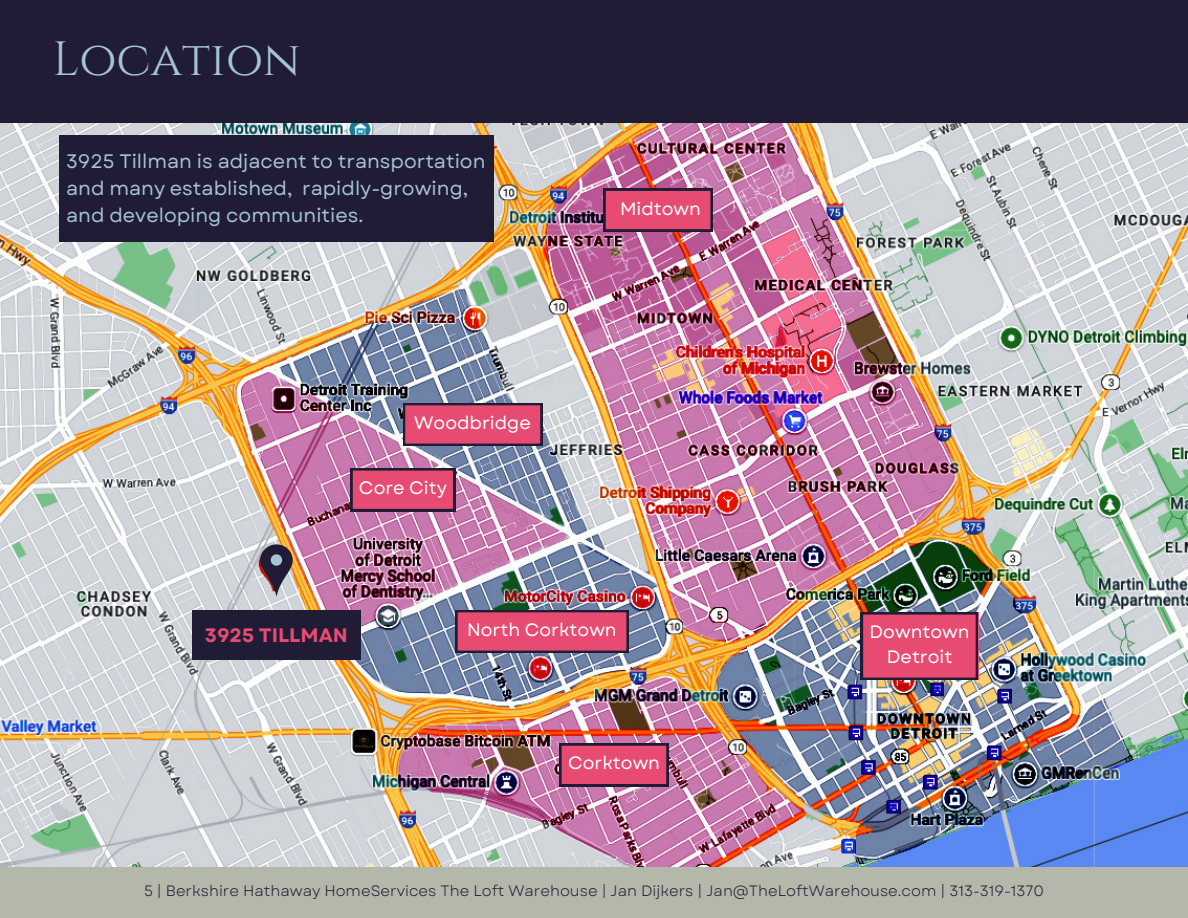
<style>
.page{position:relative;width:1188px;height:918px;background:#fff}
.page>*{position:absolute;margin:0;border:0;box-sizing:border-box;transform-origin:0 0}
.t1{font:48px "Cinzel";color:#a5c4d4}
.t2{font:19.5px/27px "Garet";color:#a5c4d4}
.t3{font:700 19.5px "Garet";color:#e74b72}
.t4{font:18px "Garet";color:#fff}
.t5{font:15px "Garet";color:#201c35}
</style>
<div class="page">
<img style="left:0;top:122px;width:1188px;height:746px">
<svg style="left:455px;top:610px;width:174px;height:43px"></svg>
<svg style="left:351px;top:468px;width:104px;height:43px"></svg>
<svg style="left:559px;top:744px;width:109px;height:42px"></svg>
<svg style="left:861px;top:612px;width:117px;height:68px"></svg>
<svg style="left:604px;top:189px;width:109px;height:42px"></svg>
<div style="left:59px;top:136px;width:435px;height:106px;background:#201c35"></div>
<div style="left:192px;top:610px;width:169px;height:50px;background:#201c35"></div>
<svg style="left:260px;top:544px;width:33px;height:53px"></svg>
<div style="left:0;top:868px;width:1188px;height:50px;background:#b4b8ab"></div>
<div style="left:0;top:0;width:1188px;height:122px;background:#201c35"></div>
<svg style="left:403px;top:403px;width:139px;height:43px"></svg>
<p class="t1" style="left:52px;top:29px;width:250px">Location</p>
<p class="t2" style="left:66px;top:148px;width:421px">3925 Tillman is adjacent to transportation and many established, rapidly-growing, and developing communities.</p>
<p class="t4" style="left:414px;top:410px;width:118px">Woodbridge</p>
<p class="t4" style="left:359px;top:475px;width:89px">Core City</p>
<p class="t4" style="left:620px;top:195px;width:83px">Midtown</p>
<p class="t3" style="left:205px;top:621px;width:145px">3925 TILLMAN</p>
<p class="t4" style="left:467px;top:617px;width:151px">North Corktown</p>
<p class="t4" style="left:568px;top:750px;width:94px">Corktown</p>
<p class="t4" style="left:870px;top:619px;width:102px">Downtown</p>
<p class="t4" style="left:887px;top:644px;width:67px">Detroit</p>
<p class="t5" style="left:144px;top:880px;width:901px">5 | Berkshire Hathaway HomeServices The Loft Warehouse | Jan Dijkers | Jan@TheLoftWarehouse.com | 313-319-1370</p>
</div>
